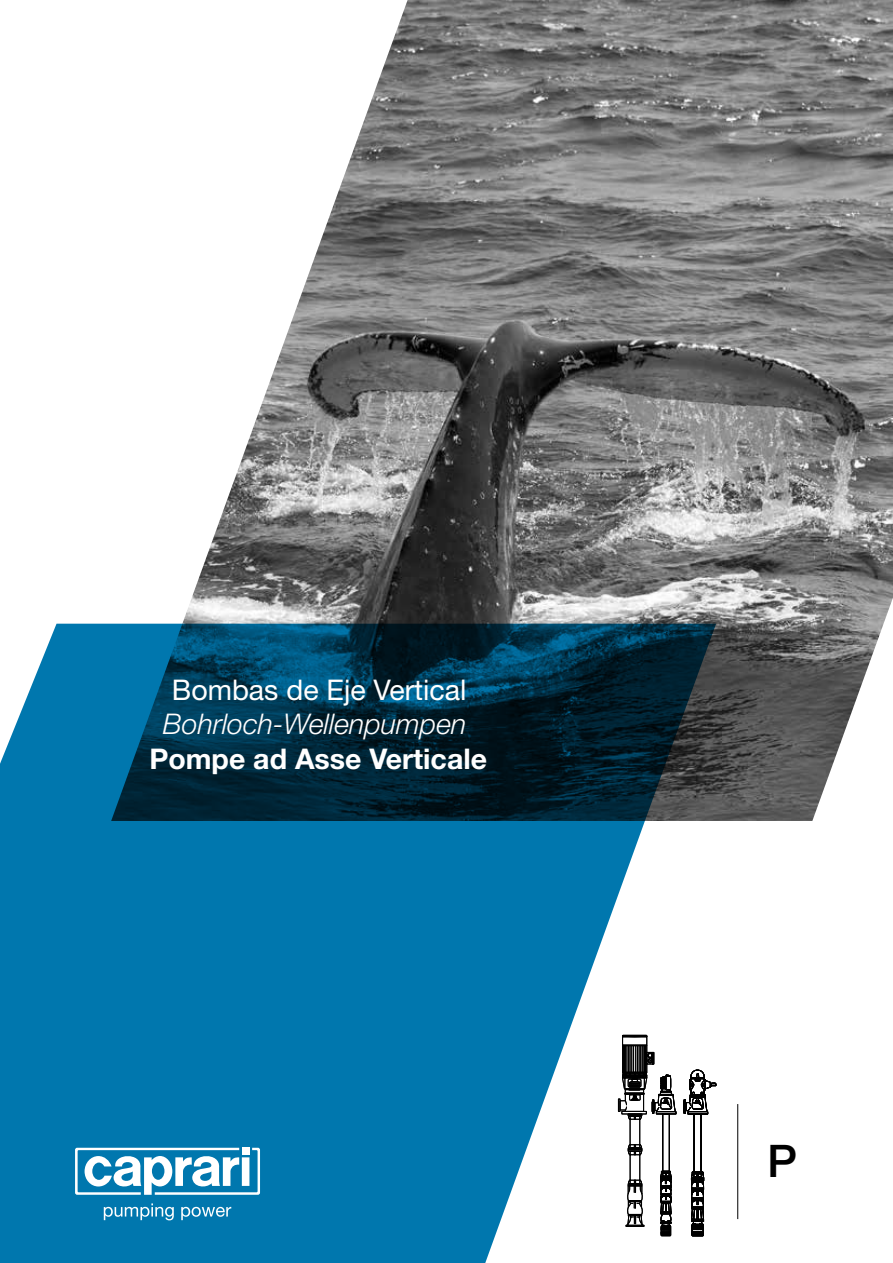
<style>
.page{position:relative;width:893px;height:1263px;background:#fff}
.page>*{position:absolute;margin:0;border:0;box-sizing:border-box;transform-origin:0 0}
.t1{font:500 45px "Helvetica Neue";color:#000}
.t2{font:italic 300 28.5px "Helvetica Neue";color:#fff}
.t3{font:700 28.5px "Helvetica Neue";color:#fff}
.t4{font:28.5px "Helvetica Neue";color:#fff}
</style>
<div class="page">
<img style="left:111px;top:0;width:782px;height:821px">
<svg style="left:0;top:624px;width:716px;height:639px;background:#26769b"></svg>
<svg style="left:104px;top:1203px;width:70px;height:17px"></svg>
<svg style="left:181px;top:1207px;width:50px;height:13px"></svg>
<svg style="left:75px;top:1148px;width:185px;height:47px"></svg>
<hr style="left:737px;top:1104px;width:1px;height:115px;background:#000">
<p class="t4" style="left:172px;top:672px;width:296px">Bombas de Eje Vertical</p>
<p class="t2" style="left:163px;top:707px;width:305px">Bohrloch-Wellenpumpen</p>
<p class="t3" style="left:149px;top:741px;width:339px">Pompe ad Asse Verticale</p>
<h1 class="t1" style="left:767px;top:1134px;width:32px">P</h1>
</div>
